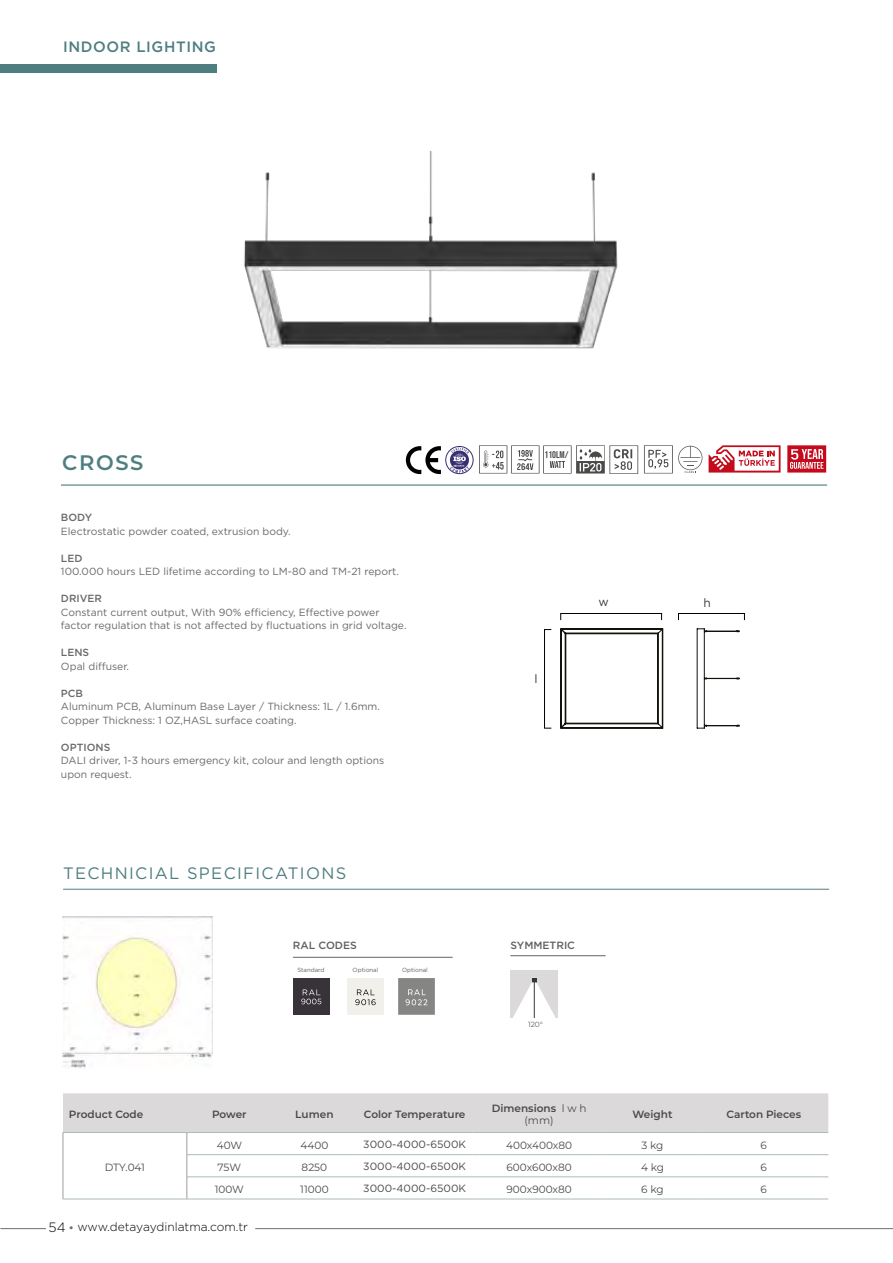
<style>
.page{position:relative;width:893px;height:1263px;background:#fff}
.page>*{position:absolute;margin:0;border:0;box-sizing:border-box;transform-origin:0 0}
.t1{font:600 21px "Montserrat";letter-spacing:.08em;color:#4f7e80}
.t2{font:16.5px "Gotham";letter-spacing:.08em;color:#4f7e80}
.t3{font:500 15px "Gotham";letter-spacing:.04em;color:#4f7e80}
.t4{font:300 12px "Gotham";color:#000}
.t5{font:12px "Gotham";color:#3c3c3b}
.t6{font:600 10.5px/12.6px "Montserrat";color:#4a4a49;text-align:center}
.t7{font:10.5px "Montserrat";color:#4a4a49}
.t8{font:10.5px "Gotham";color:#4a4a49}
.t9{font:500 10.5px "Gotham";color:#60605f}
.t10{font:10.35px/13.5px "Gotham";color:#6a6a69}
.t11{font:500 10.35px "Gotham";color:#6a6a69}
.t12{font:9.75px "Bebas Neue";color:#4a4a49}
.t13{font:7.5px "Montserrat";color:#646363}
.t14{font:6px "Gotham";color:#60605f}
.s1{font-weight:400}
.s2{font-size:13.5px}
.s3{color:#706f6f}
</style>
<div class="page">
<hr style="left:0;top:1228px;width:46px;height:1px;background:#706f6f">
<hr style="left:255px;top:1228px;width:638px;height:1px;background:#706f6f">
<div style="left:0;top:64px;width:217px;height:9px;background:#4f7e80"></div>
<hr style="left:63px;top:889px;width:766px;height:1px;background:#4f7e80">
<hr style="left:61px;top:484px;width:766px;height:2px;background:#4f7e80">
<svg style="left:406px;top:446px;width:35px;height:28px"></svg>
<div style="left:446px;top:446px;width:27px;height:28px;border:1px solid #372f71;border-radius:50%"></div>
<svg style="left:450px;top:448px;width:19px;height:25px"></svg>
<svg style="left:644px;top:445px;width:58px;height:28px"></svg>
<svg style="left:479px;top:445px;width:159px;height:29px"></svg>
<img style="left:244px;top:152px;width:374px;height:197px">
<img style="left:62px;top:916px;width:150px;height:152px">
<svg style="left:544px;top:613px;width:201px;height:115px"></svg>
<hr style="left:187px;top:1199px;width:85px;height:1px;background:#adbabc">
<hr style="left:272px;top:1199px;width:85px;height:1px;background:#adbabc">
<hr style="left:63px;top:1199px;width:124px;height:1px;background:#adbabc">
<hr style="left:357px;top:1199px;width:116px;height:1px;background:#adbabc">
<hr style="left:473px;top:1199px;width:133px;height:1px;background:#adbabc">
<hr style="left:606px;top:1199px;width:93px;height:1px;background:#adbabc">
<hr style="left:699px;top:1199px;width:129px;height:1px;background:#adbabc">
<svg style="left:63px;top:1093px;width:765px;height:106px"></svg>
<svg style="left:787px;top:445px;width:39px;height:28px"></svg>
<svg style="left:709px;top:445px;width:72px;height:28px"></svg>
<hr style="left:510px;top:955px;width:96px;height:1px;background:#646363">
<div style="left:511px;top:971px;width:47px;height:47px;background:#dbd9da"></div>
<svg style="left:513px;top:978px;width:43px;height:40px"></svg>
<svg style="left:398px;top:978px;width:37px;height:37px"></svg>
<div style="left:347px;top:978px;width:37px;height:37px;background:#f1f0ea"></div>
<svg style="left:355px;top:989px;width:21px;height:16px"></svg>
<hr style="left:293px;top:957px;width:160px;height:1px;background:#646363">
<div style="left:293px;top:978px;width:37px;height:37px;background:#383339"></div>
<svg style="left:301px;top:989px;width:20px;height:15px"></svg>
<h3 class="t3" style="left:63px;top:37px;width:154px">INDOOR LIGHTING</h3>
<h1 class="t1" style="left:62px;top:448px;width:83px">CROSS</h1>
<p class="t11" style="left:61px;top:511px;width:33px">BODY</p>
<p class="t10" style="left:61px;top:524px;width:231px">Electrostatic powder coated, extrusion body.</p>
<p class="t11" style="left:61px;top:551px;width:23px">LED</p>
<p class="t10" style="left:61px;top:564px;width:339px">100.000 hours LED lifetime according to LM-80 and TM-21 report.</p>
<p class="t11" style="left:61px;top:592px;width:43px">DRIVER</p>
<p class="t10" style="left:61px;top:605px;width:347px">Constant current output, With 90% efficiency, Effective power factor regulation that is not affected by fluctuations in grid voltage.</p>
<p class="t11" style="left:61px;top:646px;width:30px">LENS</p>
<p class="t10" style="left:61px;top:659px;width:70px">Opal diffuser.</p>
<p class="t11" style="left:61px;top:686px;width:24px">PCB</p>
<p class="t10" style="left:61px;top:699px;width:321px">Aluminum PCB, Aluminum Base Layer / Thickness: 1L / 1.6mm.<br>Copper Thickness: 1 OZ,HASL surface coating.</p>
<p class="t11" style="left:61px;top:740px;width:51px">OPTIONS</p>
<p class="t10" style="left:61px;top:753px;width:325px">DALI driver, 1-3 hours emergency kit, colour and length options upon request.</p>
<h2 class="t2" style="left:63px;top:863px;width:285px">TECHNICIAL SPECIFICATIONS</h2>
<p class="t9" style="left:293px;top:938px;width:65px">RAL CODES</p>
<p class="t14" style="left:297px;top:966px;width:29px">Standard</p>
<p class="t14" style="left:353px;top:966px;width:27px">Optional</p>
<p class="t14" style="left:402px;top:966px;width:27px">Optional</p>
<p class="t12" style="left:544px;top:449px;width:26px">110LM/</p>
<p class="t5" style="left:534px;top:671px;width:5px">l</p>
<p class="t5" style="left:598px;top:593px;width:12px">w</p>
<p class="t5" style="left:704px;top:595px;width:9px">h</p>
<p class="t9" style="left:510px;top:938px;width:66px">SYMMETRIC</p>
<p class="t13" style="left:528px;top:1019px;width:17px">120°</p>
<p class="t6" style="left:69px;top:1107px;width:76px">Product Code</p>
<p class="t6" style="left:212px;top:1107px;width:36px">Power</p>
<p class="t6" style="left:295px;top:1107px;width:40px">Lumen</p>
<p class="t6" style="left:364px;top:1107px;width:103px">Color Temperature</p>
<p class="t6" style="left:492px;top:1101px;width:96px">Dimensions <span class="s1">l w h (mm)</span></p>
<p class="t6" style="left:632px;top:1107px;width:41px">Weight</p>
<p class="t6" style="left:726px;top:1107px;width:76px">Carton Pieces</p>
<p class="t7" style="left:105px;top:1160px;width:42px">DTY.041</p>
<p class="t7" style="left:217px;top:1138px;width:27px">40W</p>
<p class="t7" style="left:301px;top:1138px;width:29px">4400</p>
<p class="t8" style="left:363px;top:1137px;width:104px">3000-4000-6500K</p>
<p class="t7" style="left:506px;top:1138px;width:67px">400x400x80</p>
<p class="t7" style="left:641px;top:1138px;width:23px">3 kg</p>
<p class="t7" style="left:761px;top:1138px;width:8px">6</p>
<p class="t7" style="left:218px;top:1160px;width:25px">75W</p>
<p class="t7" style="left:302px;top:1160px;width:27px">8250</p>
<p class="t8" style="left:363px;top:1159px;width:104px">3000-4000-6500K</p>
<p class="t7" style="left:507px;top:1160px;width:67px">600x600x80</p>
<p class="t7" style="left:641px;top:1160px;width:24px">4 kg</p>
<p class="t7" style="left:761px;top:1160px;width:8px">6</p>
<p class="t7" style="left:215px;top:1182px;width:31px">100W</p>
<p class="t7" style="left:300px;top:1182px;width:30px">11000</p>
<p class="t8" style="left:363px;top:1182px;width:104px">3000-4000-6500K</p>
<p class="t7" style="left:506px;top:1182px;width:67px">900x900x80</p>
<p class="t7" style="left:641px;top:1182px;width:24px">6 kg</p>
<p class="t7" style="left:761px;top:1182px;width:8px">6</p>
<p class="t4" style="left:49px;top:1219px;width:201px"><span class="s2">54</span> <span class="s3">•</span> www.detayaydinlatma.com.tr</p>
</div>
